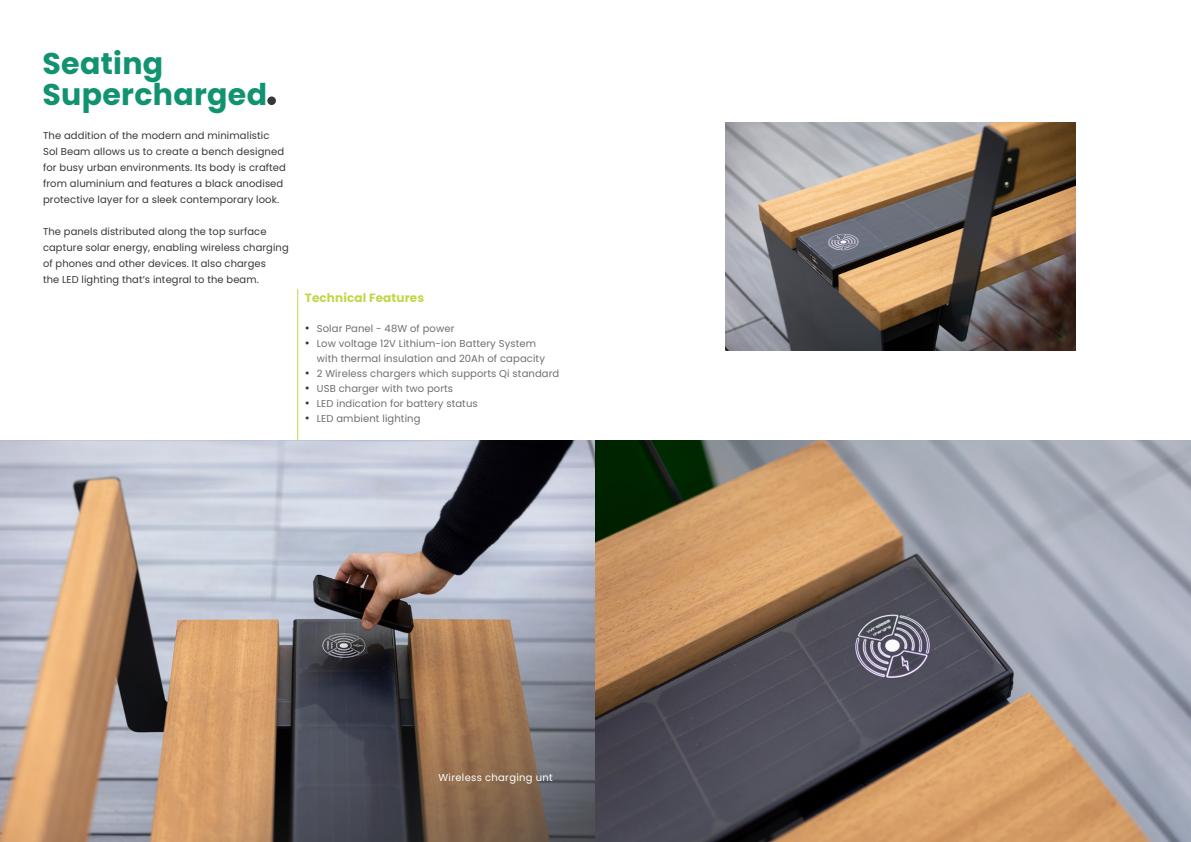
<style>
.page{position:relative;width:1191px;height:842px;background:#fff}
.page>*{position:absolute;margin:0;border:0;box-sizing:border-box;transform-origin:0 0}
.t1{font:700 30px/31px "Poppins";letter-spacing:.01em;color:#119372}
.t2{font:700 12px "Poppins";letter-spacing:.01em;color:#c0d849}
.t3{font:10px/16px "Poppins";letter-spacing:.01em;color:#353738}
.t4{font:10px/15px "Poppins";letter-spacing:.01em;color:#6c6f70}
.t5{font:10px "Poppins";letter-spacing:.03em;color:#fff}
.s1{font-size:12px;color:#353738}
</style>
<div class="page">
<div style="left:267px;top:96px;width:9px;height:9px;background:#353738;border-radius:50%"></div>
<img style="left:0;top:441px;width:1191px;height:401px">
<hr style="left:297px;top:289px;width:1px;height:152px;background:#c0d849">
<img style="left:725px;top:122px;width:350px;height:229px">
<h1 class="t1" style="left:43px;top:48px;width:226px">Seating<br>Supercharged</h1>
<p class="t3" style="left:43px;top:128px;width:244px">The addition of the modern and minimalistic Sol Beam allows us to create a bench designed for busy urban environments. Its body is crafted from aluminium and features a black anodised protective layer for a sleek contemporary look.</p>
<p class="t3" style="left:43px;top:224px;width:247px">The panels distributed along the top surface capture solar energy, enabling wireless charging of phones and other devices. It also charges<br>the LED lighting that’s integral to the beam.</p>
<p class="t2" style="left:305px;top:290px;width:121px">Technical Features</p>
<p class="t4" style="left:305px;top:321px;width:151px"><span class="s1">•</span> Solar Panel - 48W of power</p>
<p class="t4" style="left:317px;top:336px;width:230px;text-indent:-12px"><span class="s1">•</span> Low voltage 12V Lithium-ion Battery System with thermal insulation and 20Ah of capacity</p>
<p class="t4" style="left:305px;top:366px;width:256px"><span class="s1">•</span> 2 Wireless chargers which supports Qi standard</p>
<p class="t4" style="left:305px;top:381px;width:150px"><span class="s1">•</span> USB charger with two ports</p>
<p class="t4" style="left:305px;top:396px;width:174px"><span class="s1">•</span> LED indication for battery status</p>
<p class="t4" style="left:305px;top:411px;width:117px"><span class="s1">•</span> LED ambient lighting</p>
<p class="t5" style="left:438px;top:771px;width:116px">Wireless charging unt</p>
</div>
